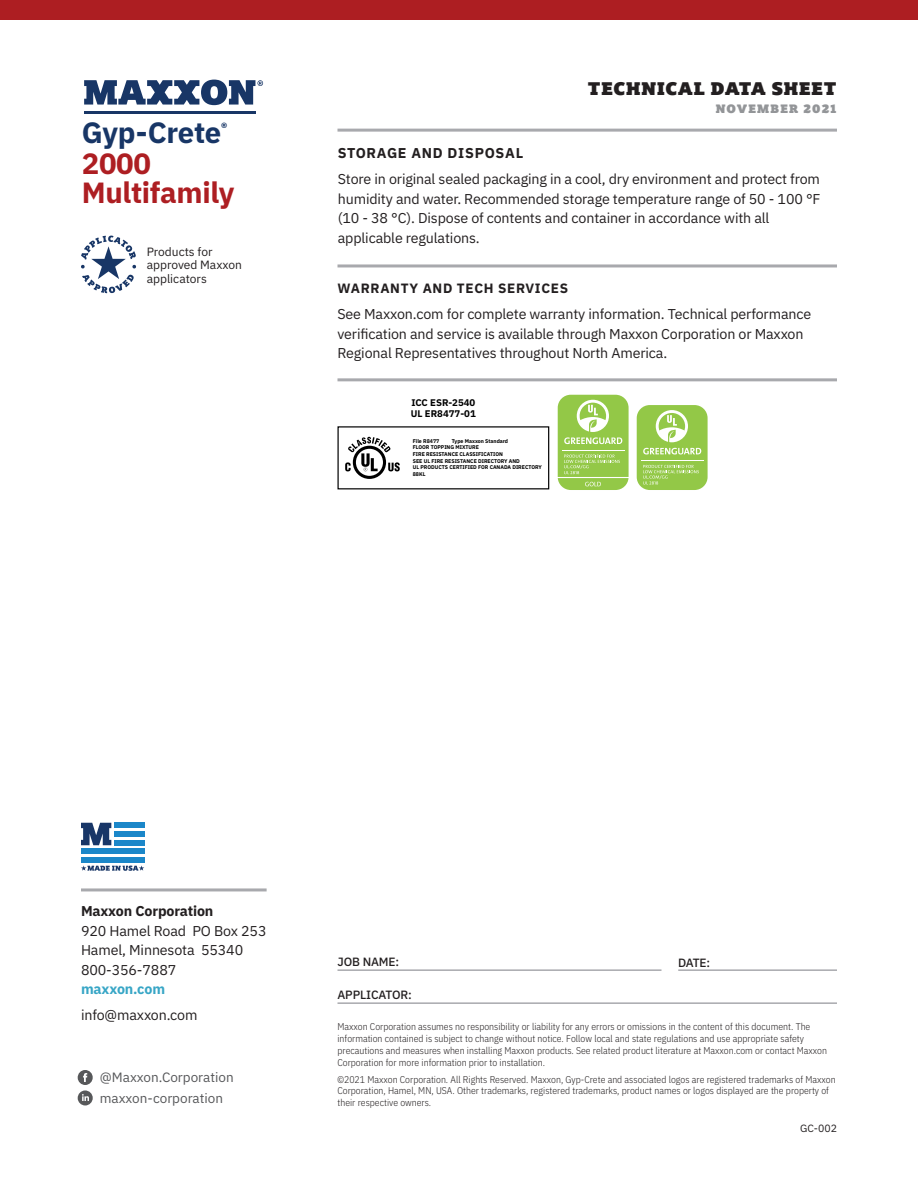
<style>
.page{position:relative;width:918px;height:1188px;background:#fff}
.page>*{position:absolute;margin:0;border:0;box-sizing:border-box;transform-origin:0 0}
.t1{font:700 29.25px/30.3px "IBM Plex Sans";letter-spacing:-.01em;color:#ad1e22}
.t2{font:18px "Plume Ad";letter-spacing:.045em;color:#231f20}
.Body_Text__9_5_13__L{font:14.25px/19.5px "IBM Plex Sans";letter-spacing:-.01em;color:#231f20}
.Body_Text__9_5_13__L-2{font:700 14.25px "IBM Plex Sans";letter-spacing:.05em;color:#231f20}
.Body_Text__9_5_13__L-3{font:700 14.25px "IBM Plex Sans";letter-spacing:.005em;color:#231f20}
.t3{font:700 14.25px "IBM Plex Sans";letter-spacing:-.01em;color:#38a6c6}
.t4{font:13.5px/21.1px "IBM Plex Sans";color:#57585a}
.Body_All_Caps_Bold_T{font:700 13.5px "IBM Plex Sans";letter-spacing:.05em;color:#231f20}
.t5{font:12px/13.5px "IBM Plex Sans";color:#231f20}
.t6{font:500 12px "IBM Plex Sans";letter-spacing:-.01em;color:#231f20}
.t7{font:12px "Plume Ad";letter-spacing:.095em;color:#939598}
.t8{font:10.5px "IBM Plex Sans";color:#231f20}
.t9{font:300 9.75px/11.7px "IBM Plex Sans Cond";color:#231f20}
.t10{font:700 9.6px/10.6px "IBM Plex Sans";color:#000}
.t11{font:700 5.4px/6.6px "IBM Plex Sans";color:#000}
.s1{color:#183666}
</style>
<div class="page">
<hr style="left:338px;top:129px;width:499px;height:3px;background:#a8a9ad">
<svg style="left:77px;top:1070px;width:16px;height:15px"></svg>
<div style="left:78px;top:1090px;width:15px;height:16px;background:#57585a;border-radius:50%"></div>
<svg style="left:82px;top:1094px;width:7px;height:7px"></svg>
<hr style="left:81px;top:888px;width:186px;height:3px;background:#a8a9ad">
<div style="left:114px;top:823px;width:31px;height:5px;background:#1b87c9"></div>
<div style="left:114px;top:840px;width:31px;height:5px;background:#1b87c9"></div>
<div style="left:81px;top:848px;width:64px;height:6px;background:#1b87c9"></div>
<div style="left:81px;top:857px;width:64px;height:5px;background:#1b87c9"></div>
<div style="left:114px;top:831px;width:31px;height:6px;background:#1b87c9"></div>
<svg style="left:81px;top:865px;width:63px;height:6px"></svg>
<svg style="left:81px;top:823px;width:30px;height:22px"></svg>
<hr style="left:338px;top:969px;width:324px;height:2px;background:#a8a9ad">
<hr style="left:678px;top:969px;width:159px;height:2px;background:#a8a9ad">
<hr style="left:338px;top:1002px;width:499px;height:2px;background:#a8a9ad">
<svg style="left:558px;top:395px;width:71px;height:95px;background:#a5d166"></svg>
<svg style="left:353px;top:446px;width:33px;height:33px"></svg>
<svg style="left:356px;top:449px;width:27px;height:27px"></svg>
<svg style="left:345px;top:437px;width:55px;height:34px"></svg>
<div style="left:637px;top:405px;width:71px;height:85px;background:#93c847;border-radius:13px"></div>
<svg style="left:643px;top:465px;width:56px;height:20px"></svg>
<hr style="left:641px;top:460px;width:62px;height:1px;background:#fff">
<svg style="left:643px;top:410px;width:58px;height:44px"></svg>
<hr style="left:338px;top:378px;width:499px;height:3px;background:#a8a9ad">
<hr style="left:338px;top:264px;width:499px;height:3px;background:#a8a9ad">
<div style="left:0;top:0;width:918px;height:20px;background:#ad1e22"></div>
<hr style="left:84px;top:111px;width:172px;height:3px;background:#183666">
<svg style="left:84px;top:80px;width:179px;height:25px"></svg>
<svg style="left:81px;top:236px;width:55px;height:57px"></svg>
<h1 class="t1" style="left:82px;top:115px;width:154px"><span class="s1">Gyp-Crete</span><sup>®<br></sup>2000<br>Multifamily</h1>
<p class="t5" style="left:147px;top:244px;width:97px">Products for approved Maxxon applicators</p>
<h2 class="t2" style="left:588px;top:77px;width:250px">TECHNICAL DATA SHEET</h2>
<p class="t7" style="left:716px;top:101px;width:122px">NOVEMBER 2021</p>
<p class="Body_Text__9_5_13__L-2" style="left:338px;top:142px;width:187px">STORAGE AND DISPOSAL</p>
<p class="Body_Text__9_5_13__L" style="left:338px;top:168px;width:484px">Store in original sealed packaging in a cool, dry environment and protect from humidity and water. Recommended storage temperature range of 50 - 100 °F (10 - 38 °C). Dispose of contents and container in accordance with all applicable regulations.</p>
<p class="Body_All_Caps_Bold_T" style="left:338px;top:278px;width:232px">WARRANTY AND TECH SERVICES</p>
<p class="Body_Text__9_5_13__L" style="left:338px;top:303px;width:475px">See Maxxon.com for complete warranty information. Technical performance verification and service is available through Maxxon Corporation or Maxxon<br>Regional Representatives throughout North America.</p>
<p class="t10" style="left:411px;top:396px;width:66px">ICC ESR-2540<br>UL ER8477-01</p>
<p class="t11" style="left:413px;top:437px;width:28px">File R8477</p>
<p class="t11" style="left:413px;top:437px;width:131px;text-indent:39px">Type Maxxon Standard<br>FLOOR TOPPING MIXTURE<br>FIRE RESISTANCE CLASSIFICATION<br>SEE UL FIRE RESISTANCE DIRECTORY AND<br>UL PRODUCTS CERTIFIED FOR CANADA DIRECTORY<br>88KL</p>
<h3 class="Body_Text__9_5_13__L-3" style="left:81px;top:900px;width:134px">Maxxon Corporation</h3>
<h3 class="Body_Text__9_5_13__L" style="left:81px;top:920px;width:187px">920 Hamel Road PO Box 253<br>Hamel, Minnesota 55340<br>800-356-7887</h3>
<h3 class="t3" style="left:81px;top:978px;width:86px">maxxon.com</h3>
<h3 class="Body_Text__9_5_13__L" style="left:81px;top:1004px;width:118px">info@maxxon.com</h3>
<h3 class="t4" style="left:100px;top:1066px;width:135px">@Maxxon.Corporation maxxon-corporation</h3>
<p class="t6" style="left:338px;top:952px;width:63px">JOB NAME:</p>
<p class="t6" style="left:338px;top:985px;width:76px">APPLICATOR:</p>
<p class="t6" style="left:678px;top:953px;width:34px">DATE:</p>
<p class="t9" style="left:338px;top:1020px;width:491px">Maxxon Corporation assumes no responsibility or liability for any errors or omissions in the content of this document. The information contained is subject to change without notice. Follow local and state regulations and use appropriate safety precautions and measures when installing Maxxon products. See related product literature at Maxxon.com or contact Maxxon Corporation for more information prior to installation.</p>
<p class="t9" style="left:338px;top:1073px;width:500px">©2021 Maxxon Corporation. All Rights Reserved. Maxxon, Gyp-Crete and associated logos are registered trademarks of Maxxon<br>Corporation, Hamel, MN, USA. Other trademarks, registered trademarks, product names or logos displayed are the property of their respective owners.</p>
<p class="t8" style="left:800px;top:1121px;width:38px">GC-002</p>
</div>
